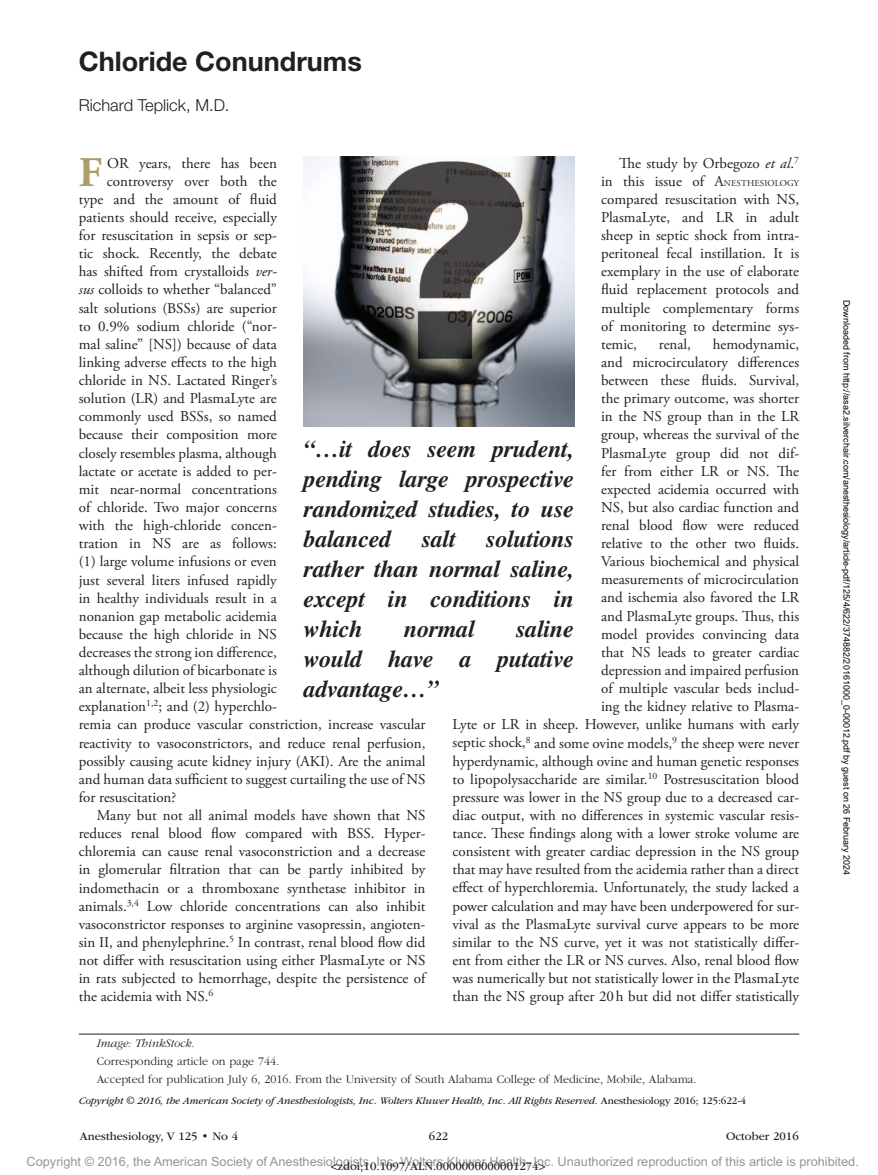
<style>
.page{position:relative;width:878px;height:1175px;background:#fff}
.page>*{position:absolute;margin:0;border:0;box-sizing:border-box;transform-origin:0 0}
.t1{font:700 42.15px "Adobe Garamond Pro";color:#ac9d69}
.t2{font:700 27px "Helvetica Neue LT Std";color:#231f20}
.t3{font:italic 700 24px/30px "Times";letter-spacing:-.01em;color:#231f20;text-align:justify}
.t4{font:300 16.5px "Helvetica Neue LT Std";color:#231f20}
.t5{font:15px/18.1px "Adobe Garamond Pro";color:#231f20}
.t6{font:12.75px "Arial MT Std";color:#939598}
.t7{font:300 12px/18px "ITC Garamond Std";color:#231f20}
.t8{font:12px "ITC Garamond Std";color:#231f20}
.t9{font:italic 300 12px "ITC Garamond Std";color:#231f20}
.t10{font:italic 10.5px "ITC Garamond Std";letter-spacing:-.01em;color:#231f20}
.t11{font:9px "Arial";color:#000}
.t12{font:9px "Adobe Garamond Pro";letter-spacing:.015em;color:#231f20}
.s1{font-style:italic}
.s2{font-size:9px}
.s3{font-style:normal}
</style>
<div class="page">
<img style="left:304px;top:156px;width:270px;height:270px">
<hr style="left:79px;top:1033px;width:720px;height:1px;background:#231f20">
<h2 class="t2" style="left:79px;top:44px;width:284px">Chloride Conundrums</h2>
<p class="t4" style="left:79px;top:95px;width:152px">Richard Teplick, M.D.</p>
<p class="t5" style="left:601px;top:154px;width:199px;text-indent:18px">The study by Orbegozo <span class="s1">et al</span>.<sup>7 </sup>in this issue of A<span class="s2">nesth</span></p>
<h1 class="t1" style="left:79px;top:148px;width:25px">F</h1>
<p class="t5" style="left:107px;top:154px;width:171px">or years, there has been</p>
<p class="t5" style="left:107px;top:172px;width:171px">controversy over both the</p>
<p class="t5" style="left:79px;top:190px;width:200px">type and the amount of fluid</p>
<p class="t5" style="left:79px;top:209px;width:200px">patients should receive, especially</p>
<p class="t5" style="left:79px;top:227px;width:200px">for resuscitation in sepsis or sep-</p>
<p class="t5" style="left:79px;top:245px;width:200px">tic shock. Recently, the debate</p>
<p class="t5" style="left:79px;top:263px;width:200px">has shifted from crystalloids <span class="s1">ver-</span></p>
<p class="t5" style="left:79px;top:281px;width:199px"><span class="s1">sus</span> colloids to whether “balanced”</p>
<p class="t5" style="left:79px;top:299px;width:199px">salt solutions (BSSs) are superior</p>
<p class="t5" style="left:79px;top:317px;width:199px">to 0.9% sodium chloride (“nor-</p>
<p class="t5" style="left:79px;top:335px;width:200px">mal saline” [NS]) because of data</p>
<p class="t5" style="left:79px;top:354px;width:199px">linking adverse effects to the high</p>
<p class="t5" style="left:79px;top:372px;width:200px">chloride in NS. Lactated Ringer’s</p>
<p class="t5" style="left:79px;top:390px;width:200px">solution (LR) and PlasmaLyte are</p>
<p class="t5" style="left:79px;top:408px;width:199px">commonly used BSSs, so named</p>
<p class="t5" style="left:79px;top:426px;width:199px">because their composition more</p>
<p class="t5" style="left:79px;top:444px;width:199px">closely resembles plasma, although</p>
<p class="t5" style="left:79px;top:462px;width:199px">lactate or acetate is added to per-</p>
<p class="t5" style="left:79px;top:480px;width:199px">mit near-normal concentrations</p>
<p class="t5" style="left:79px;top:498px;width:199px">of chloride. Two major concerns</p>
<p class="t5" style="left:79px;top:517px;width:199px">with the high-chloride concen-</p>
<p class="t5" style="left:79px;top:535px;width:199px">tration in NS are as follows:</p>
<p class="t5" style="left:79px;top:553px;width:199px">(1) large volume infusions or even</p>
<p class="t5" style="left:79px;top:571px;width:200px">just several liters infused rapidly</p>
<p class="t5" style="left:79px;top:589px;width:199px">in healthy individuals result in a</p>
<p class="t5" style="left:79px;top:607px;width:199px">nonanion gap metabolic acidemia</p>
<p class="t5" style="left:79px;top:625px;width:199px">because the high chloride in NS</p>
<p class="t5" style="left:79px;top:643px;width:200px">decreases the strong ion difference,</p>
<p class="t5" style="left:79px;top:662px;width:199px">although dilution of bicarbonate is</p>
<p class="t5" style="left:79px;top:680px;width:199px">an alternate, albeit less physiologic</p>
<p class="t5" style="left:79px;top:698px;width:200px">explanation<sup>1,2</sup>; and (2) hyperchlo-</p>
<p class="t5" style="left:79px;top:716px;width:348px">remia can produce vascular constriction, increase vascular</p>
<p class="t5" style="left:79px;top:734px;width:348px">reactivity to vasoconstrictors, and reduce renal perfusion,</p>
<p class="t5" style="left:79px;top:752px;width:348px">possibly causing acute kidney injury (AKI). Are the animal</p>
<p class="t5" style="left:79px;top:770px;width:348px">and human data sufficient to suggest curtailing the use of NS</p>
<p class="t5" style="left:79px;top:788px;width:99px">for resuscitation?</p>
<p class="t5" style="left:97px;top:806px;width:330px">Many but not all animal models have shown that NS</p>
<p class="t5" style="left:79px;top:824px;width:348px">reduces renal blood flow compared with BSS. Hyper-</p>
<p class="t5" style="left:79px;top:843px;width:348px">chloremia can cause renal vasoconstriction and a decrease</p>
<p class="t5" style="left:79px;top:861px;width:348px">in glomerular filtration that can be partly inhibited by</p>
<p class="t5" style="left:79px;top:879px;width:348px">indomethacin or a thromboxane synthetase inhibitor in</p>
<p class="t5" style="left:79px;top:897px;width:348px">animals.<sup>3,4</sup> Low chloride concentrations can also inhibit</p>
<p class="t5" style="left:79px;top:915px;width:348px">vasoconstrictor responses to arginine vasopressin, angioten-</p>
<p class="t5" style="left:79px;top:933px;width:348px">sin II, and phenylephrine.<sup>5</sup> In contrast, renal blood flow did</p>
<p class="t5" style="left:79px;top:951px;width:348px">not differ with resuscitation using either PlasmaLyte or NS</p>
<p class="t5" style="left:79px;top:969px;width:348px">in rats subjected to hemorrhage, despite the persistence of</p>
<p class="t5" style="left:79px;top:987px;width:136px">the acidemia with NS.<sup>6</sup></p>
<p class="t12" style="left:754px;top:177px;width:46px">esiology</p>
<p class="t5" style="left:601px;top:191px;width:200px;text-align:justify">compared resuscitation with NS, PlasmaLyte, and LR in adult sheep in septic shock from intra&shy;peritoneal fecal instillation. It is exemplary in the use of elaborate fluid replacement protocols and multiple complementary forms of monitoring to determine sys&shy;temic,</p>
<p class="t5" style="left:452px;top:335px;width:348px;text-align:right">hemodynamic,<br>and microcirculatory differences<br>between these fluids. Survival,<br>the primary outcome, was shorter<br>in the NS group than in the LR<br>group, whereas the survival of the<br>PlasmaLyte group did not dif-<br>fer from either LR or NS. The<br>expected acidemia occurred with<br>NS, but also cardiac function and<br>renal blood flow were reduced<br>relative to the other two fluids.<br>Various biochemical and physical<br>measurements of microcirculation<br>and ischemia also favored the LR<br>and PlasmaLyte groups. Thus, this<br>model provides convincing data<br>that NS leads to greater cardiac<br>depression and impaired perfusion<br>of multiple vascular beds includ-<br>ing the kidney relative to Plasma-<br>Lyte or LR in sheep. However, unlike humans with early septic shock,<sup>8</sup> and some ovine models,<sup>9</sup> the sheep were never hyperdynamic, although ovine and human genetic responses to lipopolysaccharide are similar.<sup>10</sup> Postresuscitation blood pressure was lower in the NS group due to a decreased car&shy;diac output, with no differences in systemic vascular resis&shy;tance. These findings along with a lower stroke volume are consistent with greater cardiac depression in the NS group that may have resulted from the acidemia rather than a direct effect of hyperchloremia. Unfortunately, the study lacked a power calculation and may have been underpowered for sur&shy;vival as the PlasmaLyte survival curve appears to be more similar to the NS curve, yet it was not statistically differ&shy;ent from either the LR or NS curves. Also, renal blood flow was numerically but not statistically lower in the PlasmaLyte than the NS group after 20h but did not differ statistically</p>
<p class="t5" style="left:658px;top:335px;width:34px">renal,</p>
<h3 class="t3" style="left:304px;top:433px;width:272px">“…it does seem prudent, pending large prospective randomized studies, to use balanced</h3>
<h3 class="t3" style="left:304px;top:523px;width:272px;text-indent:183px">solutions rather than normal saline, except in conditions in which</h3>
<h3 class="t3" style="left:422px;top:523px;width:35px">salt</h3>
<h3 class="t3" style="left:304px;top:613px;width:272px;text-indent:213px">saline would have a putative advantage…”</h3>
<h3 class="t3" style="left:404px;top:613px;width:72px">normal</h3>
<p class="t9" style="left:97px;top:1036px;width:99px">Image: ThinkStock.</p>
<p class="t7" style="left:97px;top:1052px;width:601px">Corresponding article on page 744.<br>Accepted for publication July 6, 2016. From the University of South Alabama College of Medicine, Mobile, Alabama.</p>
<p class="t10" style="left:79px;top:1095px;width:668px">Copyright © 2016, the American Society of Anesthesiologists, Inc. Wolters Kluwer Health, Inc. All Rights Reserved. <span class="s3">Anesthesiology 2016; 125:622-4</span></p>
<p class="t8" style="left:80px;top:1130px;width:160px">Anesthesiology, V 125 • No 4</p>
<p class="t8" style="left:429px;top:1130px;width:21px">622</p>
<p class="t8" style="left:726px;top:1130px;width:74px">October 2016</p>
<p class="t11" style="left:850px;top:300px;width:577px;rotate:90deg">Downloaded from http://asa2.silverchair.com/anesthesiology/article-pdf/125/4/622/374882/20161000_0-00012.pdf by guest on 26 February 2024</p>
<p class="t6" style="left:27px;top:1154px;width:833px">Copyright © 2016, the American Society of Anesthesiologists, Inc. Wolters Kluwer Health, Inc. Unauthorized reproduction of this article is prohibited.</p>
<p class="t8" style="left:330px;top:1159px;width:216px">&lt;zdoi;10.1097/ALN.0000000000001274&gt;</p>
</div>
